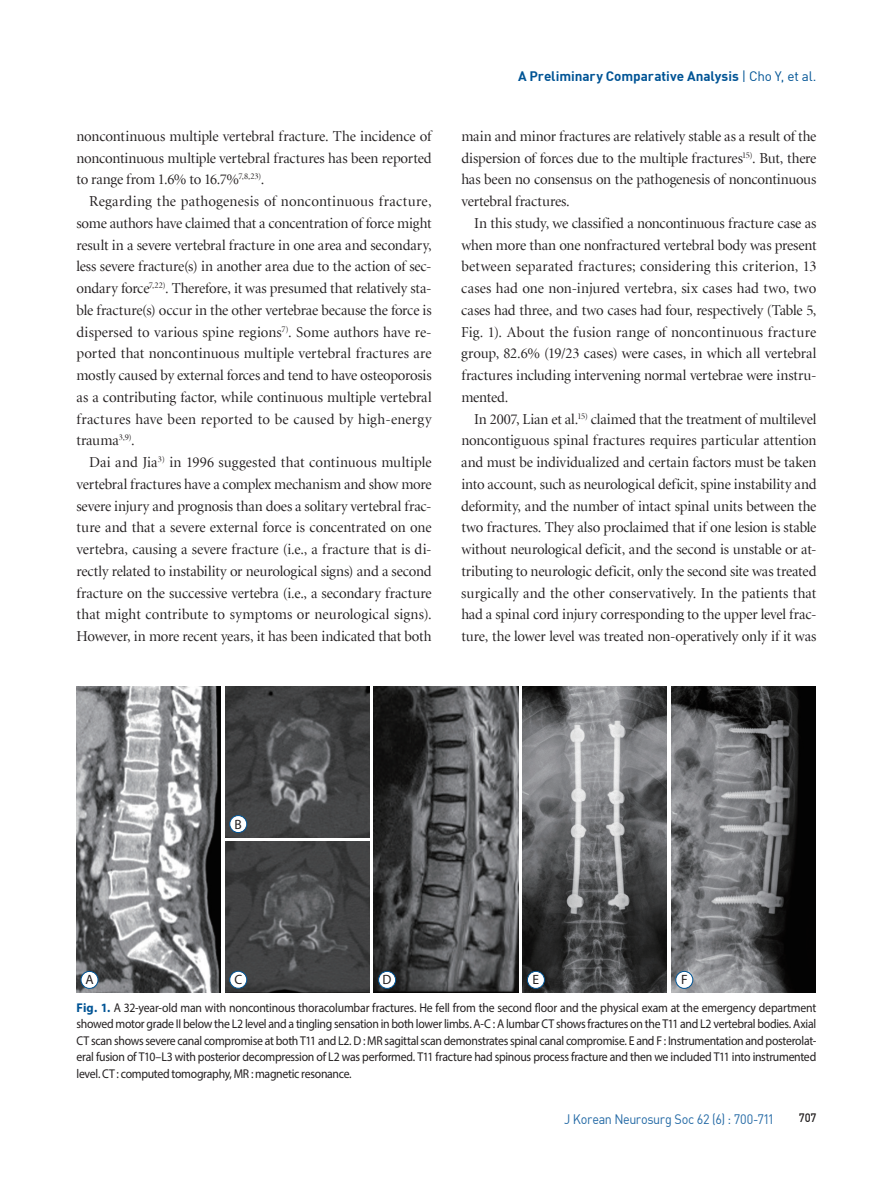
<style>
.page{position:relative;width:893px;height:1191px;background:#fff}
.page>*{position:absolute;margin:0;border:0;box-sizing:border-box;transform-origin:0 0}
.t1{font:15px/21.8px "Minion LT Display";letter-spacing:-.01em;color:#231f20;text-align:justify}
.t2{font:700 13.5px "DIN";letter-spacing:-.005em;color:#005495}
.t3{font:13.5px "DIN";letter-spacing:-.025em;color:#2369a5;scale:.93 1}
.t4{font:13.5px "Myriad Pro";color:#231f20}
.t5{font:12.75px/16.5px "Myriad Pro";letter-spacing:-.025em;color:#231f20;text-align:justify;scale:.92 1}
.t6{font:12px "Dinmed";color:#231f20;scale:.93 1}
.s1{font-weight:400}
.s2{font-weight:700;color:#005495}
</style>
<div class="page">
<img style="left:77px;top:686px;width:144px;height:306px">
<img style="left:374px;top:686px;width:144px;height:306px">
<img style="left:671px;top:686px;width:144px;height:306px">
<img style="left:522px;top:686px;width:145px;height:306px">
<img style="left:225px;top:841px;width:145px;height:151px">
<img style="left:225px;top:686px;width:145px;height:151px">
<div style="left:81px;top:971px;width:17px;height:17px;background:#fff;border-radius:50%"></div>
<div style="left:81px;top:971px;width:17px;height:17px;border:1px solid #005495;border-radius:50%"></div>
<div style="left:379px;top:971px;width:17px;height:17px;background:#fff;border-radius:50%"></div>
<div style="left:378px;top:971px;width:18px;height:17px;border:1px solid #005495;border-radius:50%"></div>
<div style="left:527px;top:971px;width:17px;height:17px;background:#fff;border-radius:50%"></div>
<div style="left:527px;top:971px;width:18px;height:17px;border:1px solid #005495;border-radius:50%"></div>
<div style="left:676px;top:971px;width:17px;height:17px;background:#fff;border-radius:50%"></div>
<div style="left:676px;top:971px;width:17px;height:17px;border:1px solid #005495;border-radius:50%"></div>
<div style="left:230px;top:815px;width:17px;height:17px;background:#fff;border-radius:50%"></div>
<div style="left:230px;top:815px;width:17px;height:17px;border:1px solid #005495;border-radius:50%"></div>
<div style="left:230px;top:971px;width:17px;height:17px;background:#fff;border-radius:50%"></div>
<div style="left:230px;top:971px;width:17px;height:17px;border:1px solid #005495;border-radius:50%"></div>
<p class="t1" style="left:76px;top:126px;width:357px">noncontinuous multiple vertebral fracture. The incidence of noncontinuous multiple vertebral fractures has been reported to range from 1.6% to 16.7%<sup>7,8,23)</sup>.</p>
<p class="t1" style="left:76px;top:191px;width:357px;text-indent:13px">Regarding the pathogenesis of noncontinuous fracture, some authors have claimed that a concentration of force might result in a severe vertebral fracture in one area and secondary, less severe fracture(s) in another area due to the action of sec&shy;ondary force<sup>7,22)</sup>. Therefore, it was presumed that relatively sta&shy;ble fracture(s) occur in the other vertebrae because the force is dispersed to various spine regions<sup>7)</sup>. Some authors have re&shy;ported that noncontinuous multiple vertebral fractures are mostly caused by external forces and tend to have osteoporosis as a contributing factor, while continuous multiple vertebral fractures have been reported to be caused by high-energy trauma<sup>3,9)</sup>.</p>
<p class="t1" style="left:76px;top:452px;width:357px;text-indent:13px">Dai and Jia<sup>3)</sup> in 1996 suggested that continuous multiple vertebral fractures have a complex mechanism and show more severe injury and prognosis than does a solitary vertebral frac&shy;ture and that a severe external force is concentrated on one vertebra, causing a severe fracture (i.e., a fracture that is di&shy;rectly related to instability or neurological signs) and a second fracture on the successive vertebra (i.e., a secondary fracture that might contribute to symptoms or neurological signs).<br>However, in more recent years, it has been indicated that both</p>
<p class="t2" style="left:518px;top:68px;width:300px">A Preliminary Comparative Analysis <span class="s1">| Cho Y, et al.</span></p>
<p class="t1" style="left:461px;top:126px;width:357px">main and minor fractures are relatively stable as a result of the dispersion of forces due to the multiple fractures<sup>15)</sup>. But, there has been no consensus on the pathogenesis of noncontinuous vertebral fractures.</p>
<p class="t1" style="left:461px;top:213px;width:357px;text-indent:13px">In this study, we classified a noncontinuous fracture case as when more than one nonfractured vertebral body was present between separated fractures; considering this criterion, 13 cases had one non-injured vertebra, six cases had two, two cases had three, and two cases had four, respectively (Table 5, Fig. 1). About the fusion range of noncontinuous fracture group, 82.6% (19/23 cases) were cases, in which all vertebral fractures including intervening normal vertebrae were instru&shy;mented.</p>
<p class="t1" style="left:461px;top:408px;width:357px;text-indent:13px">In 2007, Lian et al.<sup>15)</sup> claimed that the treatment of multilevel noncontiguous spinal fractures requires particular attention and must be individualized and certain factors must be taken into account, such as neurological deficit, spine instability and deformity, and the number of intact spinal units between the two fractures. They also proclaimed that if one lesion is stable without neurological deficit, and the second is unstable or at&shy;tributing to neurologic deficit, only the second site was treated surgically and the other conservatively. In the patients that had a spinal cord injury corresponding to the upper level frac&shy;ture, the lower level was treated non-operatively only if it was</p>
<p class="t4" style="left:235px;top:815px;width:9px">B</p>
<p class="t4" style="left:234px;top:971px;width:9px">C</p>
<p class="t5" style="left:77px;top:999px;width:806px"><span class="s2">Fig. 1.</span> A 32-year-old man with noncontinous thoracolumbar fractures. He fell from the second floor and the physical exam at the emergency department showed motor grade II below the L2 level and a tingling sensation in both lower limbs. A-C : A lumbar CT shows fractures on the T11 and L2 vertebral bodies. Axial CT scan shows severe canal compromise at both T11 and L2. D : MR sagittal scan demonstrates spinal canal compromise. E and F : Instrumentation and posterolat&shy;eral fusion of T10–L3 with posterior decompression of L2 was performed. T11 fracture had spinous process fracture and then we included T11 into instrumented level. CT : computed tomography, MR : magnetic resonance.</p>
<p class="t4" style="left:85px;top:971px;width:10px">A</p>
<p class="t4" style="left:383px;top:971px;width:10px">D</p>
<p class="t4" style="left:533px;top:971px;width:8px">E</p>
<p class="t4" style="left:681px;top:971px;width:8px">F</p>
<p class="t3" style="left:564px;top:1110px;width:228px">J Korean Neurosurg Soc 62 (6) : 700-711</p>
<p class="t6" style="left:799px;top:1109px;width:20px">707</p>
</div>
